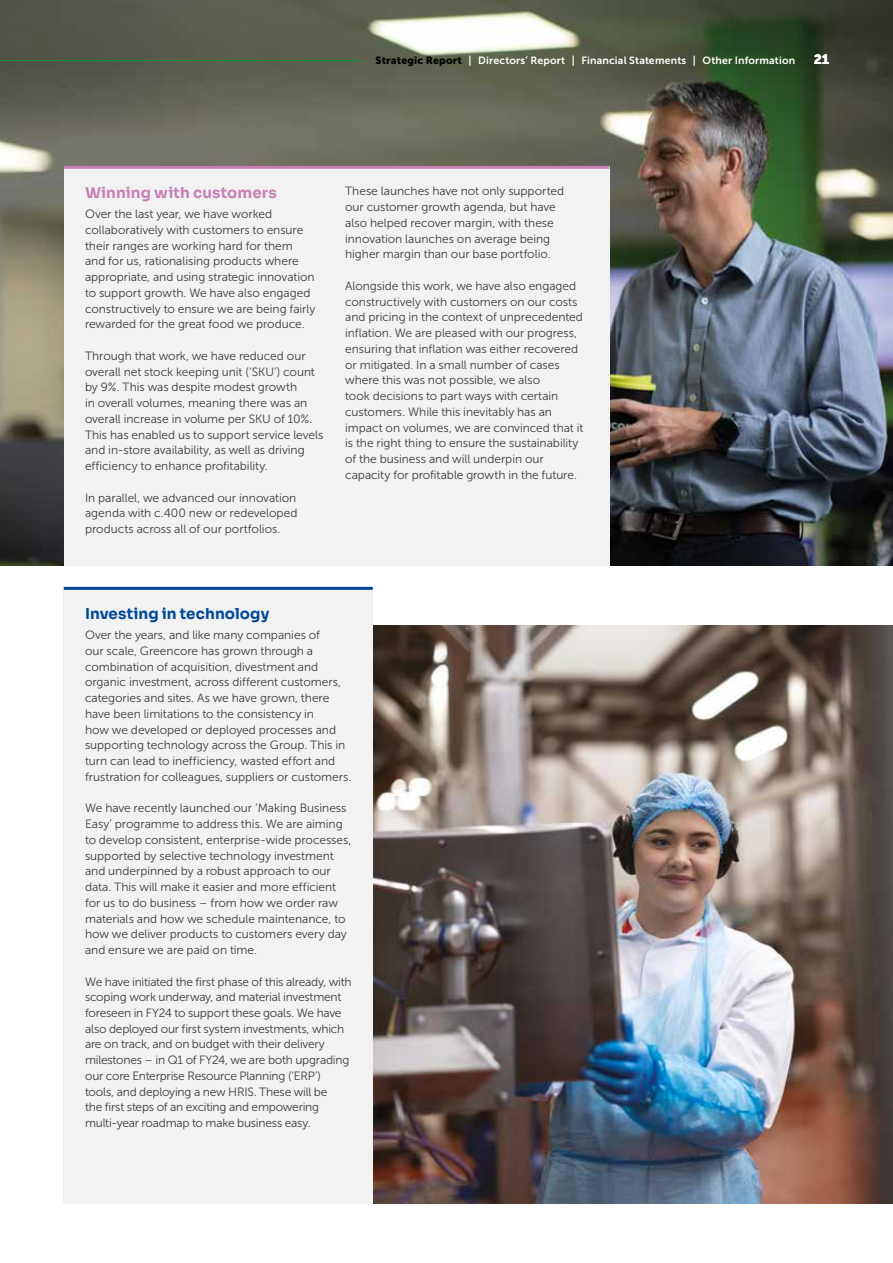
<style>
.page{position:relative;width:893px;height:1263px;background:#fff}
.page>*{position:absolute;margin:0;border:0;box-sizing:border-box;transform-origin:0 0}
.t1{font:700 15px "Sora";letter-spacing:.005em;color:#00489a}
.t2{font:700 15px "Sora";letter-spacing:.005em;color:#c781b5}
.t3{font:13.5px "Museo Sans 900";color:#fff}
.t4{font:12px/15.8px "Museo Sans 300";letter-spacing:-.005em;color:#3c3c3b}
.t5{font:10.5px "Museo Sans 700";letter-spacing:.02em;color:#fff}
.s1{font-family:"Museo Sans 900";color:#000}
</style>
<div class="page">
<img style="left:373px;top:625px;width:520px;height:578px">
<img style="left:0;top:0;width:893px;height:566px">
<div style="left:64px;top:587px;width:309px;height:616px;background:#f2f2f2"></div>
<div style="left:64px;top:166px;width:545px;height:400px;background:#f2f2f2"></div>
<hr style="left:0;top:60px;width:360px;height:1px;background:#00963a">
<hr style="left:64px;top:587px;width:309px;height:3px;background:#00489a">
<hr style="left:64px;top:166px;width:545px;height:3px;background:#c781b5">
<p class="t5" style="left:376px;top:54px;width:421px"><span class="s1">Strategic Report</span> | Directors’ Report | Financial Statements | Other Information</p>
<p class="t3" style="left:814px;top:51px;width:17px">21</p>
<p class="t2" style="left:85px;top:180px;width:193px">Winning with customers</p>
<p class="t4" style="left:85px;top:206px;width:232px">Over the last year, we have worked collaboratively with customers to ensure their ranges are working hard for them and for us, rationalising products where appropriate, and using strategic innovation to support growth. We have also engaged constructively to ensure we are being fairly rewarded for the great food we produce.</p>
<p class="t4" style="left:85px;top:348px;width:240px">Through that work, we have reduced our overall net stock keeping unit (‘SKU’) count by 9%. This was despite modest growth<br>in overall volumes, meaning there was an overall increase in volume per SKU of 10%.<br>This has enabled us to support service levels and in-store availability, as well as driving efficiency to enhance profitability.</p>
<p class="t4" style="left:85px;top:490px;width:214px;text-align:justify">In parallel, we advanced our innovation agenda with c.400 new or redeveloped products across all of our portfolios.</p>
<p class="t4" style="left:345px;top:184px;width:220px">These launches have not only supported our customer growth agenda, but have also helped recover margin, with these innovation launches on average being higher margin than our base portfolio.</p>
<p class="t4" style="left:345px;top:278px;width:240px">Alongside this work, we have also engaged constructively with customers on our costs and pricing in the context of unprecedented inflation. We are pleased with our progress, ensuring that inflation was either recovered or mitigated. In a small number of cases where this was not possible, we also<br>took decisions to part ways with certain customers. While this inevitably has an impact on volumes, we are convinced that it is the right thing to ensure the sustainability of the business and will underpin our capacity for profitable growth in the future.</p>
<p class="t1" style="left:85px;top:601px;width:186px">Investing in technology</p>
<p class="t4" style="left:85px;top:627px;width:268px">Over the years, and like many companies of<br>our scale, Greencore has grown through a combination of acquisition, divestment and organic investment, across different customers, categories and sites. As we have grown, there have been limitations to the consistency in<br>how we developed or deployed processes and supporting technology across the Group. This in turn can lead to inefficiency, wasted effort and frustration for colleagues, suppliers or customers.</p>
<p class="t4" style="left:85px;top:800px;width:268px">We have recently launched our ‘Making Business Easy’ programme to address this. We are aiming to develop consistent, enterprise-wide processes, supported by selective technology investment and underpinned by a robust approach to our data. This will make it easier and more efficient for us to do business – from how we order raw materials and how we schedule maintenance, to how we deliver products to customers every day and ensure we are paid on time.</p>
<p class="t4" style="left:85px;top:973px;width:268px">We have initiated the first phase of this already, with scoping work underway, and material investment foreseen in FY24 to support these goals. We have also deployed our first system investments, which are on track, and on budget with their delivery milestones – in Q1 of FY24, we are both upgrading our core Enterprise Resource Planning (‘ERP’) tools, and deploying a new HRIS. These will be<br>the first steps of an exciting and empowering multi-year roadmap to make business easy.</p>
</div>
